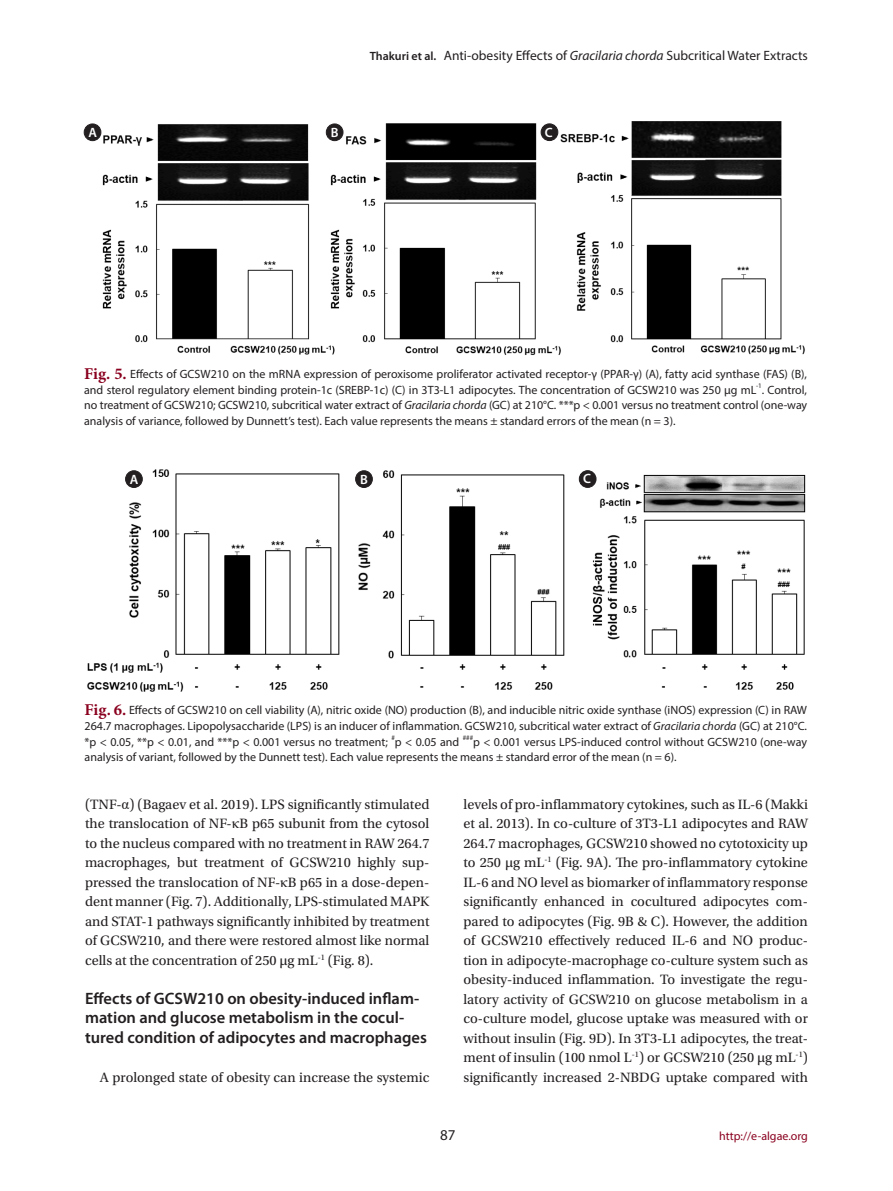
<style>
.page{position:relative;width:893px;height:1191px;background:#fff}
.page>*{position:absolute;margin:0;border:0;box-sizing:border-box;transform-origin:0 0}
.중제목_기준선격자{font:600 16.5px/19.5px "Myriad Pro";color:#231f20}
.t1{font:15px "Myriad Pro";color:#231f20}
.본문내용_공통{font:14.25px/19.5px "Utopia Std";color:#231f20;text-align:justify}
.t2{font:13.5px "Myriad Pro";color:#231f20}
.t3{font:600 13.5px "Myriad Pro";color:#fff}
.테이블_이미지_캡션{font:12px/15.8px "Myriad Pro";color:#231f20}
.t4{font:12px "Myriad Pro";color:#8a011f}
.테이블_이미지_캡션-2{font:7.05px "Myriad Pro";color:#231f20}
.s1{font-weight:600;font-size:12px}
.s2{font-style:italic}
.s3{font-family:"Minion Pro";font-weight:700;font-size:16.5px;color:#8a011f}
.s4{font-family:"Times New Roman";font-size:15px}
</style>
<div class="page">
<img style="left:85px;top:121px;width:720px;height:234px">
<div style="left:84px;top:124px;width:17px;height:17px;background:#231f20;border-radius:50%"></div>
<div style="left:84px;top:124px;width:17px;height:17px;border:1px solid #231f20;border-radius:50%"></div>
<div style="left:541px;top:124px;width:17px;height:17px;background:#231f20;border-radius:50%"></div>
<div style="left:541px;top:124px;width:17px;height:17px;border:1px solid #231f20;border-radius:50%"></div>
<div style="left:326px;top:124px;width:17px;height:17px;background:#231f20;border-radius:50%"></div>
<div style="left:326px;top:124px;width:17px;height:17px;border:1px solid #231f20;border-radius:50%"></div>
<img style="left:87px;top:469px;width:719px;height:223px">
<div style="left:126px;top:471px;width:16px;height:16px;background:#231f20;border-radius:50%"></div>
<div style="left:125px;top:470px;width:17px;height:17px;border:1px solid #231f20;border-radius:50%"></div>
<div style="left:579px;top:471px;width:17px;height:16px;background:#231f20;border-radius:50%"></div>
<div style="left:579px;top:470px;width:17px;height:17px;border:1px solid #231f20;border-radius:50%"></div>
<div style="left:356px;top:471px;width:16px;height:16px;background:#231f20;border-radius:50%"></div>
<div style="left:355px;top:470px;width:17px;height:17px;border:1px solid #231f20;border-radius:50%"></div>
<p class="t2" style="left:370px;top:47px;width:440px"><span class="s1">Thakuri et al.</span> Anti-obesity Effects of <span class="s2">Gracilaria chorda</span> Subcritical Water Extracts</p>
<p class="t3" style="left:88px;top:124px;width:10px">A</p>
<p class="t3" style="left:331px;top:124px;width:9px">B</p>
<p class="t3" style="left:545px;top:123px;width:9px">C</p>
<p class="테이블_이미지_캡션" style="left:84px;top:366px;width:724px"><span class="s3">Fig. 5.</span> Effects of GCSW210 on the mRNA expression of peroxisome proliferator activated receptor-γ (PPAR-γ) (A), fatty acid synthase (FAS) (B), and sterol regulatory element binding protein-1c (SREBP-1c) (C) in 3T3-L1 adipocytes. The concentration of GCSW210 was 250 µg mL . Control,</p>
<p class="테이블_이미지_캡션-2" style="left:756px;top:381px;width:7px">-1</p>
<p class="테이블_이미지_캡션" style="left:84px;top:397px;width:725px">no treatment of GCSW210; GCSW210, subcritical water extract of <span class="s2">Gracilaria chorda</span> (GC) at 210°C. ***p &lt; 0.001 versus no treatment control (one-way analysis of variance, followed by Dunnett’s test). Each value represents the means ± standard errors of the mean (n = 3).</p>
<p class="t3" style="left:130px;top:470px;width:10px">A</p>
<p class="t3" style="left:360px;top:470px;width:9px">B</p>
<p class="t3" style="left:583px;top:470px;width:9px">C</p>
<p class="테이블_이미지_캡션" style="left:85px;top:702px;width:724px;text-align:justify"><span class="s3">Fig. 6.</span> Effects of GCSW210 on cell viability (A), nitric oxide (NO) production (B), and inducible nitric oxide synthase (iNOS) expression (C) in RAW 264.7 macrophages. Lipopolysaccharide (LPS) is an inducer of inflammation. GCSW210, subcritical water extract of <span class="s2">Gracilaria chorda</span> (GC) at 210°C. *p &lt; 0.05, **p &lt; 0.01, and ***p &lt; 0.001 versus no treatment;</p>
<p class="테이블_이미지_캡션-2" style="left:391px;top:733px;width:5px">#</p>
<p class="테이블_이미지_캡션" style="left:395px;top:733px;width:66px">p &lt; 0.05 and</p>
<p class="테이블_이미지_캡션-2" style="left:463px;top:733px;width:12px">###</p>
<p class="테이블_이미지_캡션" style="left:85px;top:733px;width:724px;text-indent:389px">p &lt; 0.001 versus LPS-induced control without GCSW210 (one-way analysis of variant, followed by the Dunnett test). Each value represents the means ± standard error of the mean (n = 6).</p>
<p class="본문내용_공통" style="left:85px;top:794px;width:346px">(TNF-<span class="s4">α</span>) (Bagaev et al. 2019). LPS significantly stimulated the translocation of NF-<span class="s4">κ</span>B p65 subunit from the cytosol to the nucleus compared with no treatment in RAW 264.7 macrophages, but treatment of GCSW210 highly sup&shy;pressed the translocation of NF-<span class="s4">κ</span>B p65 in a dose-depen&shy;dent manner (Fig. 7). Additionally, LPS-stimulated MAPK and STAT-1 pathways significantly inhibited by treatment of GCSW210, and there were restored almost like normal cells at the concentration of 250 µg mL<sup>-1</sup> (Fig. 8).</p>
<p class="중제목_기준선격자" style="left:85px;top:988px;width:343px">Effects of GCSW210 on obesity-induced inflam&shy;mation and glucose metabolism in the cocul&shy;tured condition of adipocytes and macrophages</p>
<p class="본문내용_공통" style="left:100px;top:1067px;width:331px">A prolonged state of obesity can increase the systemic</p>
<p class="본문내용_공통" style="left:463px;top:794px;width:346px">levels of pro-inflammatory cytokines, such as IL-6 (Makki et al. 2013). In co-culture of 3T3-L1 adipocytes and RAW 264.7 macrophages, GCSW210 showed no cytotoxicity up to 250 µg mL<sup>-1</sup> (Fig. 9A). The pro-inflammatory cytokine IL-6 and NO level as biomarker of inflammatory response significantly enhanced in cocultured adipocytes com&shy;pared to adipocytes (Fig. 9B &amp; C). However, the addition of GCSW210 effectively reduced IL-6 and NO produc&shy;tion in adipocyte-macrophage co-culture system such as obesity-induced inflammation. To investigate the regu&shy;latory activity of GCSW210 on glucose metabolism in a co-culture model, glucose uptake was measured with or without insulin (Fig. 9D). In 3T3-L1 adipocytes, the treat&shy;ment of insulin (100 nmol L<sup>-1</sup>) or GCSW210 (250 μg mL<sup>-1</sup>) significantly increased 2-NBDG uptake compared with</p>
<p class="t1" style="left:440px;top:1125px;width:17px">87</p>
<p class="t4" style="left:719px;top:1128px;width:90px">http://e-algae.org</p>
</div>
